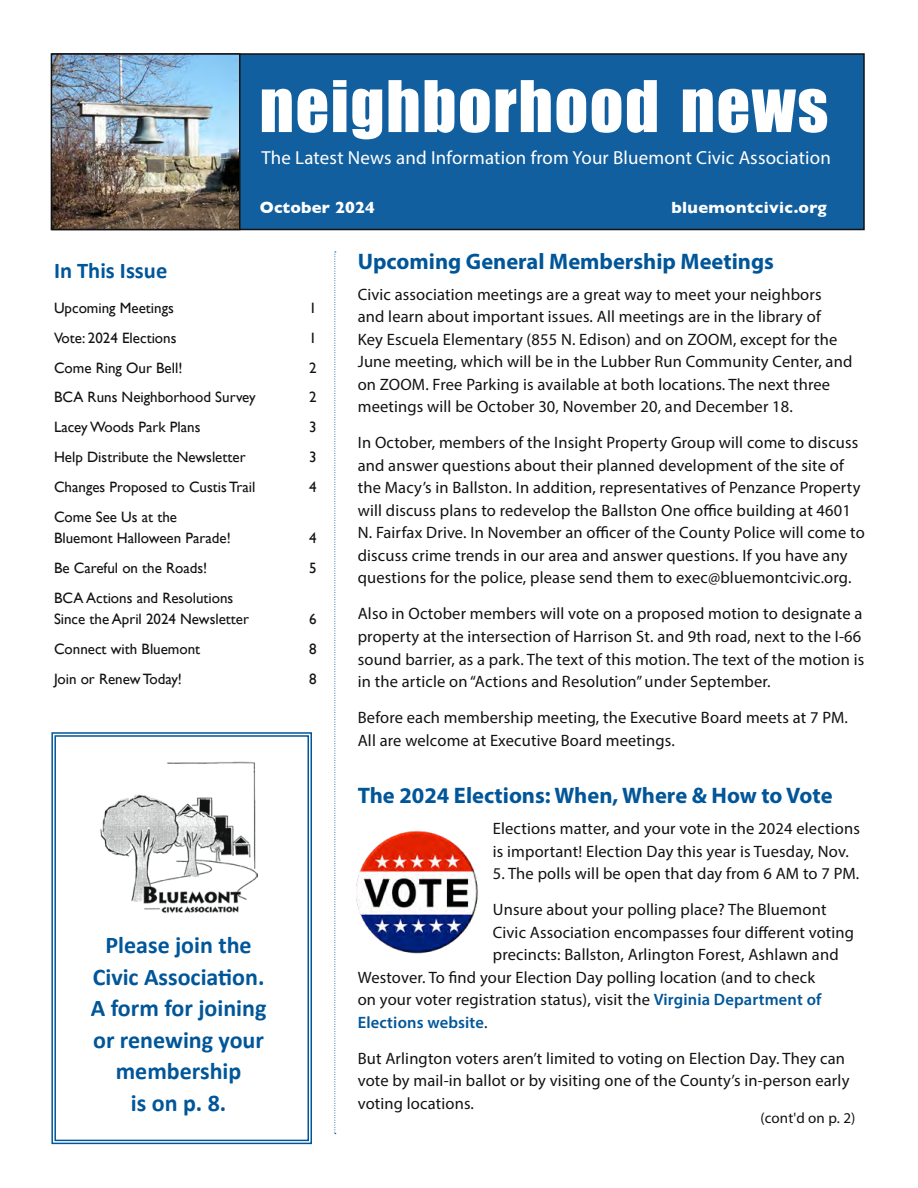
<style>
.page{position:relative;width:918px;height:1188px;background:#fff}
.page>*{position:absolute;margin:0;border:0;box-sizing:border-box;transform-origin:0 0}
.t1{font:65.7px "Impact";letter-spacing:.025em;color:#fff}
.t2{font:700 24px/31.5px "Calibri";color:#005699;text-align:center}
.t3{font:700 22.5px "Myriad Pro";color:#005699}
.t4{font:700 22.5px "Calibri";color:#005699}
.t5{font:18.9px "Myriad Pro";letter-spacing:.01em;color:#fff}
.t6{font:16.5px/22.5px "Myriad Pro";letter-spacing:.01em;color:#121212}
.t7{font:700 16.5px "Gill Sans";letter-spacing:.02em;color:#fff}
.t8{font:600 16.5px "Myriad Pro";letter-spacing:.01em;color:#005699}
.t9{font:15px/21px "Gill Sans";color:#121212}
.t10{font:15px "Myriad Pro";letter-spacing:.01em;color:#121212}
.s1{font-weight:600;color:#005699}
.s2{font-weight:400;color:#121212}
</style>
<div class="page">
<svg style="left:334px;top:252px;width:2px;height:882px"></svg>
<div style="left:52px;top:54px;width:812px;height:176px;background:#115f9f"></div>
<div style="left:51px;top:53px;width:814px;height:177px;border:2px solid #121212"></div>
<img style="left:54px;top:56px;width:184px;height:171px">
<div style="left:51px;top:53px;width:190px;height:177px;border:2px solid #121212"></div>
<img style="left:356px;top:830px;width:122px;height:124px">
<svg style="left:51px;top:732px;width:261px;height:413px"></svg>
<div style="left:54px;top:735px;width:255px;height:406px;border:1px solid #005699"></div>
<h1 class="t1" style="left:260px;top:55px;width:570px">neighborhood news</h1>
<p class="t5" style="left:261px;top:146px;width:571px">The Latest News and Information from Your Bluemont Civic Association</p>
<p class="t7" style="left:260px;top:194px;width:117px">October 2024</p>
<p class="t7" style="left:672px;top:194px;width:157px">bluemontcivic.org</p>
<h3 class="t4" style="left:54px;top:255px;width:115px">In This Issue</h3>
<p class="t9" style="left:54px;top:297px;width:121px">Upcoming Meetings</p>
<p class="t9" style="left:309px;top:297px;width:9px">1</p>
<p class="t9" style="left:54px;top:327px;width:124px">Vote: 2024 Elections</p>
<p class="t9" style="left:309px;top:327px;width:9px">1</p>
<p class="t9" style="left:54px;top:357px;width:130px">Come Ring Our Bell!</p>
<p class="t9" style="left:309px;top:357px;width:9px">2</p>
<p class="t9" style="left:54px;top:387px;width:203px">BCA Runs Neighborhood Survey</p>
<p class="t9" style="left:309px;top:387px;width:9px">2</p>
<p class="t9" style="left:54px;top:417px;width:148px">Lacey Woods Park Plans</p>
<p class="t9" style="left:309px;top:417px;width:9px">3</p>
<p class="t9" style="left:54px;top:447px;width:193px">Help Distribute the Newsletter</p>
<p class="t9" style="left:309px;top:447px;width:9px">3</p>
<p class="t9" style="left:54px;top:476px;width:203px">Changes Proposed to Custis Trail</p>
<p class="t9" style="left:309px;top:476px;width:9px">4</p>
<p class="t9" style="left:54px;top:506px;width:178px">Come See Us at the<br>Bluemont Halloween Parade!</p>
<p class="t9" style="left:309px;top:527px;width:9px">4</p>
<p class="t9" style="left:54px;top:557px;width:155px">Be Careful on the Roads!</p>
<p class="t9" style="left:309px;top:557px;width:9px">5</p>
<p class="t9" style="left:54px;top:587px;width:197px">BCA Actions and Resolutions<br>Since the April 2024 Newsletter</p>
<p class="t9" style="left:309px;top:608px;width:9px">6</p>
<p class="t9" style="left:54px;top:638px;width:148px">Connect with Bluemont</p>
<p class="t9" style="left:309px;top:638px;width:9px">8</p>
<p class="t9" style="left:54px;top:668px;width:130px">Join or Renew Today!</p>
<p class="t9" style="left:309px;top:668px;width:9px">8</p>
<h2 class="t2" style="left:91px;top:929px;width:177px">Please join the<br>Civic Association.<br>A form for joining or renewing your membership<br>is on p. 8.</h2>
<h3 class="t3" style="left:358px;top:246px;width:418px">Upcoming General Membership Meetings</h3>
<p class="t6" style="left:358px;top:283px;width:496px">Civic association meetings are a great way to meet your neighbors and learn about important issues. All meetings are in the library of<br>Key Escuela Elementary (855 N. Edison) and on ZOOM, except for the June meeting, which will be in the Lubber Run Community Center, and on ZOOM. Free Parking is available at both locations. The next three meetings will be October 30, November 20, and December 18.</p>
<p class="t6" style="left:358px;top:431px;width:509px">In October, members of the Insight Property Group will come to discuss and answer questions about their planned development of the site of the Macy’s in Ballston. In addition, representatives of Penzance Property will discuss plans to redevelop the Ballston One office building at 4601<br>N. Fairfax Drive. In November an officer of the County Police will come to discuss crime trends in our area and answer questions. If you have any questions for the police, please send them to exec@bluemontcivic.org.</p>
<p class="t6" style="left:358px;top:602px;width:508px">Also in October members will vote on a proposed motion to designate a property at the intersection of Harrison St. and 9th road, next to the I-66 sound barrier, as a park. The text of this motion. The text of the motion is in the article on “Actions and Resolution” under September.</p>
<p class="t6" style="left:358px;top:706px;width:492px">Before each membership meeting, the Executive Board meets at 7 PM.<br>All are welcome at Executive Board meetings.</p>
<h3 class="t3" style="left:358px;top:781px;width:476px">The 2024 Elections: When, Where &amp; How to Vote</h3>
<p class="t6" style="left:493px;top:817px;width:369px">Elections matter, and your vote in the 2024 elections is important! Election Day this year is Tuesday, Nov.</p>
<p class="t6" style="left:493px;top:856px;width:368px;line-height:36px">5. The polls will be open that day from 6 AM to 7 PM.<br>Unsure about your polling place? The Bluemont</p>
<p class="t6" style="left:493px;top:921px;width:363px">Civic Association encompasses four different voting</p>
<p class="t6" style="left:493px;top:943px;width:347px">precincts: Ballston, Arlington Forest, Ashlawn and</p>
<p class="t6" style="left:358px;top:966px;width:459px">Westover. To find your Election Day polling location (and to check</p>
<p class="t6" style="left:358px;top:988px;width:465px">on your voter registration status), visit the <span class="s1">Virginia Department of</span></p>
<p class="t8" style="left:358px;top:1012px;width:131px">Elections website<span class="s2">.</span></p>
<p class="t6" style="left:358px;top:1047px;width:493px">But Arlington voters aren’t limited to voting on Election Day. They can vote by mail-in ballot or by visiting one of the County’s in-person early voting locations.</p>
<p class="t10" style="left:760px;top:1109px;width:97px">(cont'd on p. 2)</p>
</div>
